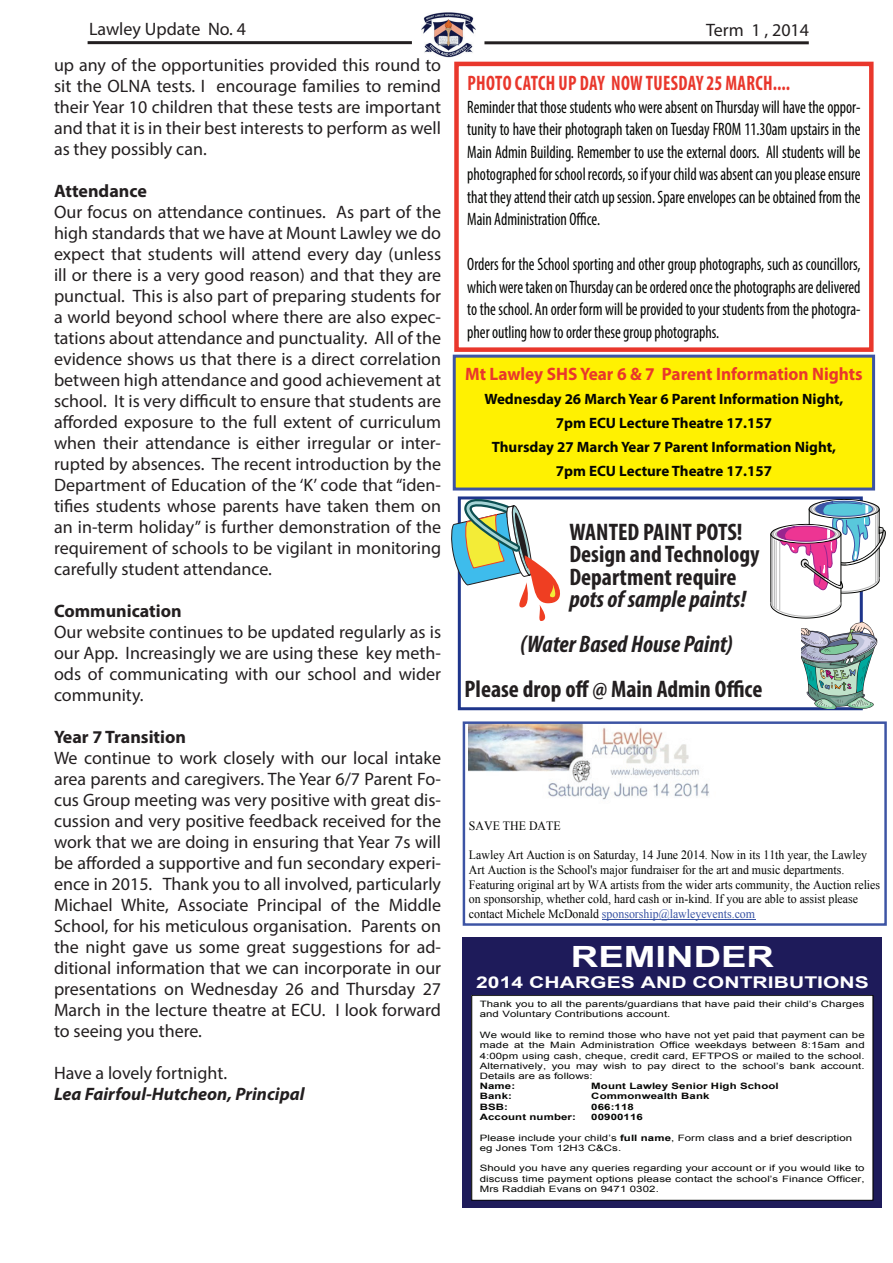
<style>
.page{position:relative;width:893px;height:1263px;background:#fff}
.page>*{position:absolute;margin:0;border:0;box-sizing:border-box;transform-origin:0 0}
.t1{font:700 29.25px "Arial";color:#fff;scale:1.3 1}
.t2{font:700 condensed 24px/22.5px "Myriad Pro";color:#231f20}
.t3{font:italic 700 condensed 24px/45px "Myriad Pro";color:#231f20}
.t4{font:700 condensed 21px "Myriad Pro";letter-spacing:.02em;color:#e9372c;scale:.88 1}
.t5{font:18px/21px "Myriad Pro";color:#231f20;text-align:justify}
.t6{font:condensed 18px/22.5px "Myriad Pro";color:#040503;text-align:justify;scale:.88 1}
.t7{font:700 18px "Myriad Pro";color:#e9372c;scale:.96 1}
.t8{font:700 18px "Myriad Pro";color:#231f20}
.t9{font:italic 700 18px "Myriad Pro";color:#231f20}
.t10{font:700 16.2px "Arial";letter-spacing:.005em;color:#fff;scale:1.3 1}
.t11{font:700 15px/24px "Myriad Pro";color:#040503;text-align:center}
.t12{font:12.75px/14.5px "Times New Roman";color:#040503;scale:.94 1}
.t13{font:8.85px/10.4px "Arial";letter-spacing:.01em;color:#040503;scale:1.3 1}
.t14{font:700 8.85px "Arial";letter-spacing:.01em;color:#040503;scale:1.3 1}
.s1{color:#3853a3}
.s2{font-weight:700}
</style>
<div class="page">
<img style="left:421px;top:12px;width:54px;height:45px">
<hr style="left:88px;top:41px;width:324px;height:3px;background:#231f20">
<hr style="left:484px;top:41px;width:325px;height:3px;background:#231f20">
<div style="left:463px;top:937px;width:419px;height:271px;background:#1e1b5a"></div>
<div style="left:472px;top:995px;width:401px;height:205px;background:#fff"></div>
<div style="left:471px;top:995px;width:402px;height:205px;border:1px solid #040503"></div>
<div style="left:454px;top:62px;width:420px;height:290px;border:4px solid #e9372c"></div>
<div style="left:458px;top:496px;width:405px;height:214px;border:3px solid #1e358b"></div>
<svg style="left:451px;top:499px;width:110px;height:122px"></svg>
<img style="left:771px;top:499px;width:114px;height:210px">
<img style="left:469px;top:724px;width:240px;height:76px">
<hr style="left:602px;top:919px;width:153px;height:1px;background:#3853a3">
<div style="left:463px;top:721px;width:424px;height:205px;border:2px solid #3d54a4"></div>
<div style="left:454px;top:356px;width:420px;height:133px;background:#fff101"></div>
<div style="left:453px;top:355px;width:422px;height:135px;border:3px solid #3d54a4"></div>
<p class="t5" style="left:89px;top:18px;width:159px">Lawley Update No. 4</p>
<p class="t5" style="left:706px;top:19px;width:104px">Term 1 , 2014</p>
<p class="t5" style="left:54px;top:54px;width:389px">up any of the opportunities provided this round to sit the OLNA tests. I encourage families to remind their Year 10 children that these tests are important and that it is in their best interests to perform as well as they possibly can.</p>
<p class="t8" style="left:54px;top:179px;width:94px">Attendance</p>
<p class="t5" style="left:54px;top:201px;width:389px">Our focus on attendance continues. As part of the high standards that we have at Mount Lawley we do expect that students will attend every day (unless ill or there is a very good reason) and that they are punctual. This is also part of preparing students for a world beyond school where there are also expec&shy;tations about attendance and punctuality. All of the evidence shows us that there is a direct correlation between high attendance and good achievement at school. It is very difficult to ensure that students are afforded exposure to the full extent of curriculum when their attendance is either irregular or inter&shy;rupted by absences. The recent introduction by the Department of Education of the ‘K’ code that “iden&shy;tifies students whose parents have taken them on an in-term holiday” is further demonstration of the requirement of schools to be vigilant in monitoring carefully student attendance.</p>
<p class="t8" style="left:54px;top:599px;width:129px">Communication</p>
<p class="t5" style="left:54px;top:621px;width:389px">Our website continues to be updated regularly as is our App. Increasingly we are using these key meth&shy;ods of communicating with our school and wider community.</p>
<p class="t8" style="left:54px;top:725px;width:134px">Year 7 Transition</p>
<p class="t5" style="left:54px;top:747px;width:389px">We continue to work closely with our local intake area parents and caregivers. The Year 6/7 Parent Fo&shy;cus Group meeting was very positive with great dis&shy;cussion and very positive feedback received for the work that we are doing in ensuring that Year 7s will be afforded a supportive and fun secondary experi&shy;ence in 2015. Thank you to all involved, particularly Michael White, Associate Principal of the Middle School, for his meticulous organisation. Parents on the night gave us some great suggestions for ad&shy;ditional information that we can incorporate in our presentations on Wednesday 26 and Thursday 27<br>March in the lecture theatre at ECU. I look forward to seeing you there.</p>
<p class="t5" style="left:54px;top:1062px;width:175px">Have a lovely fortnight.</p>
<p class="t9" style="left:54px;top:1082px;width:252px">Lea Fairfoul-Hutcheon, Principal</p>
<p class="t4" style="left:467px;top:70px;width:368px">Photo Catch Up Day NOW Tu esday 25 March....</p>
<p class="t6" style="left:467px;top:95px;width:449px">Reminder that those students who were absent on Thursday will have the oppor&shy;tunity to have their photograph taken on Tuesday FROM 11.30am upstairs in the Main Admin Building. Remember to use the external doors. All students will be photographed for school records, so if your child was absent can you please ensure that they attend their catch up session. Spare envelopes can be obtained from the Main Administration Office.</p>
<p class="t6" style="left:467px;top:253px;width:448px">Orders for the School sporting and other group photographs, such as councillors, which were taken on Thursday can be ordered once the photographs are delivered to the school. An order form will be provided to your students from the photogra&shy;pher outling how to order these group photographs.</p>
<p class="t7" style="left:465px;top:362px;width:416px">Mt Lawley SHS Year 6 &amp; 7 Parent Information Nights</p>
<p class="t11" style="left:484px;top:386px;width:361px">Wednesday 26 March Year 6 Parent Information Night, 7pm ECU Lecture Theatre 17.157<br>Thursday 27 March Year 7 Parent Information Night, 7pm ECU Lecture Theatre 17.157</p>
<h2 class="t2" style="left:569px;top:520px;width:192px">WANTED PAINT POTS!<br>Design and Technology<br>Department require</h2>
<h2 class="t3" style="left:520px;top:576px;width:227px;text-indent:49px">pots of sample paints! (Water Based House Paint)</h2>
<h2 class="t2" style="left:465px;top:678px;width:299px">Please drop off @ Main Admin Office</h2>
<p class="t12" style="left:469px;top:818px;width:99px">SAVE THE DATE</p>
<p class="t12" style="left:469px;top:848px;width:439px">Lawley Art Auction is on Saturday, 14 June 2014. Now in its 11th year, the Lawley Art Auction is the School's major fundraiser for the art and music departments.<br>Featuring original art by WA artists from the wider arts community, the Auction relies on sponsorship, whether cold, hard cash or in-kind. If you are able to assist please contact Michele McDonald <span class="s1">sponsorship@lawleyevents.com</span></p>
<h1 class="t1" style="left:571px;top:937px;width:158px">REMINDER</h1>
<p class="t10" style="left:476px;top:972px;width:304px">2014 CHARGES AND CONTRIBUTIONS</p>
<p class="t13" style="left:480px;top:999px;width:298px">Thank you to all the parents/guardians that have paid their child’s Charges and Voluntary Contributions account.</p>
<p class="t13" style="left:480px;top:1030px;width:298px;text-align:justify">We would like to remind those who have not yet paid that payment can be made at the Main Administration Office weekdays between 8:15am and 4:00pm using cash, cheque, credit card, EFTPOS or mailed to the school.<br>Alternatively, you may wish to pay direct to the school’s bank account.<br>Details are as follows:</p>
<p class="t14" style="left:480px;top:1080px;width:29px">Name:</p>
<p class="t14" style="left:591px;top:1080px;width:146px">Mount Lawley Senior High School</p>
<p class="t14" style="left:480px;top:1090px;width:26px">Bank:</p>
<p class="t14" style="left:591px;top:1090px;width:92px">Commonwealth Bank</p>
<p class="t14" style="left:480px;top:1101px;width:23px">BSB:</p>
<p class="t14" style="left:591px;top:1101px;width:34px">066:118</p>
<p class="t14" style="left:480px;top:1111px;width:76px">Account number:</p>
<p class="t14" style="left:591px;top:1111px;width:41px">00900116</p>
<p class="t13" style="left:480px;top:1132px;width:288px">Please include your child’s <span class="s2">full name</span>, Form class and a brief description eg Jones Tom 12H3 C&amp;Cs.</p>
<p class="t13" style="left:480px;top:1163px;width:298px;text-align:justify">Should you have any queries regarding your account or if you would like to discuss time payment options please contact the school’s Finance Officer, Mrs Raddiah Evans on 9471 0302.</p>
</div>
